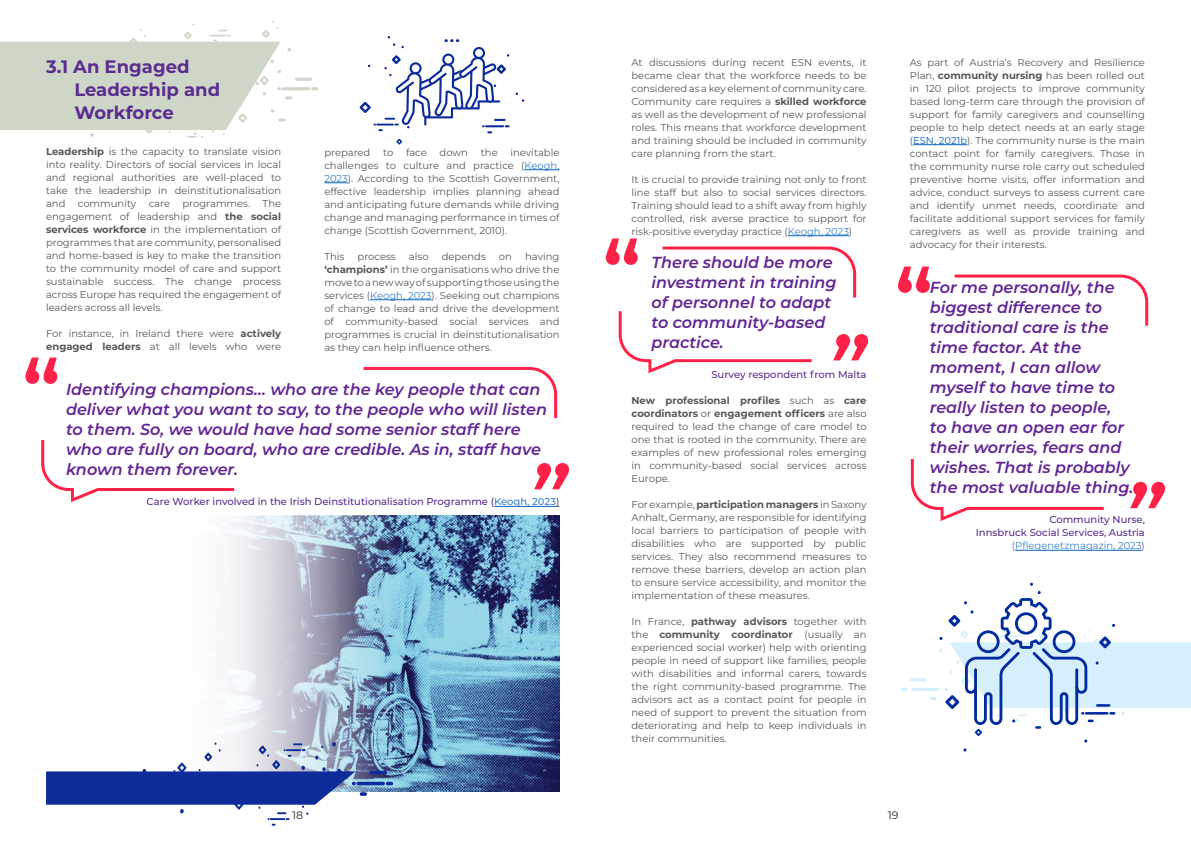
<style>
.page{position:relative;width:1191px;height:842px;background:#fff}
.page>*{position:absolute;margin:0;border:0;box-sizing:border-box;transform-origin:0 0}
.t1{font:600 85px "Montserrat";color:#ff2248}
.t2{font:italic 600 85px "Montserrat";color:#ff2248}
.t3{font:700 18px/23px "Montserrat";color:#5a2c90}
.t4{font:italic 600 16px/20px "Montserrat";color:#622494}
.t5{font:500 11px "Montserrat";color:#575756}
.t6{font:10px/13px "Montserrat";color:#575756;text-align:justify}
.t7{font:500 10px/13px "Montserrat";color:#5a2c90;text-align:right}
.s1{font-weight:700}
.s2{color:#3782cd}
.s3{color:#575756}
.s4{color:#0563c1}
.s5{font-weight:400;color:#7b56a6}
.s6{font-weight:400;color:#3782cd}
</style>
<div class="page">
<img style="left:227px;top:516px;width:332px;height:276px">
<hr style="left:911px;top:688px;width:29px;height:3px;background:#d6effc;border-radius:2px">
<svg style="left:900px;top:688px;width:7px;height:3px"></svg>
<hr style="left:909px;top:678px;width:17px;height:3px;background:#d6effc;border-radius:2px">
<hr style="left:282px;top:87px;width:28px;height:3px;background:#ced6c8;border-radius:2px">
<svg style="left:311px;top:87px;width:7px;height:3px"></svg>
<hr style="left:295px;top:78px;width:17px;height:3px;background:#ced6c8;border-radius:2px">
<svg style="left:0;top:21px;width:292px;height:117px"></svg>
<hr style="left:524px;top:169px;width:35px;height:1px;background:#0563c1">
<svg style="left:324px;top:182px;width:24px;height:1px"></svg>
<hr style="left:370px;top:299px;width:61px;height:1px;background:#0563c1">
<hr style="left:494px;top:506px;width:62px;height:1px;background:#0563c1">
<svg style="left:41px;top:440px;width:194px;height:62px"></svg>
<svg style="left:363px;top:366px;width:195px;height:53px"></svg>
<hr style="left:788px;top:235px;width:61px;height:1px;background:#0563c1">
<hr style="left:913px;top:144px;width:54px;height:1px;background:#0563c1">
<hr style="left:1015px;top:550px;width:126px;height:1px;background:#0563c1">
<svg style="left:910px;top:459px;width:194px;height:62px"></svg>
<svg style="left:954px;top:274px;width:195px;height:52px"></svg>
<svg style="left:618px;top:311px;width:194px;height:63px"></svg>
<svg style="left:662px;top:246px;width:195px;height:52px"></svg>
<svg style="left:515px;top:93px;width:9px;height:9px"></svg>
<svg style="left:359px;top:36px;width:150px;height:97px"></svg>
<svg style="left:396px;top:139px;width:6px;height:6px"></svg>
<hr style="left:356px;top:782px;width:29px;height:3px;background:#0d2b99;border-radius:2px">
<svg style="left:386px;top:782px;width:7px;height:3px"></svg>
<hr style="left:370px;top:771px;width:17px;height:3px;background:#0d2b99;border-radius:2px">
<svg style="left:46px;top:742px;width:321px;height:84px"></svg>
<svg style="left:929px;top:583px;width:262px;height:159px"></svg>
<h2 class="t3" style="left:74px;top:55px;width:147px;text-indent:-28px">3.1 An Engaged<br>Leadership and<br>Workforce</h2>
<p class="t6" style="left:46px;top:145px;width:237px"><span class="s1">Leadership</span> is the capacity to translate vision into reality. Directors of social services in local and regional authorities are well-placed to take the leadership in deinstitutionalisation and community care programmes. The engagement of leadership and <span class="s1">the social services workforce</span> in the implementation of programmes that are community, personalised and home-based is key to make the transition to the community model of care and support sustainable success. The change process across Europe has required the engagement of leaders across all levels.</p>
<p class="t6" style="left:46px;top:327px;width:237px">For instance, in Ireland there were <span class="s1">actively engaged leaders</span> at all levels who were</p>
<p class="t6" style="left:324px;top:145px;width:48px">prepared</p>
<p class="t6" style="left:383px;top:145px;width:12px">to</p>
<p class="t6" style="left:406px;top:145px;width:22px">face</p>
<p class="t6" style="left:439px;top:145px;width:30px">down</p>
<p class="t6" style="left:481px;top:145px;width:18px">the</p>
<p class="t6" style="left:324px;top:145px;width:237px;text-indent:186px">inevitable challenges to culture and practice (<span class="s2">Keogh, 2023</span>). According to the Scottish Government, effective leadership implies planning ahead and anticipating future demands while driving change and managing performance in times of change (Scottish Government, 2010).</p>
<p class="t6" style="left:324px;top:249px;width:22px">This</p>
<p class="t6" style="left:357px;top:249px;width:40px">process</p>
<p class="t6" style="left:409px;top:249px;width:21px">also</p>
<p class="t6" style="left:442px;top:249px;width:46px">depends</p>
<p class="t6" style="left:499px;top:249px;width:15px">on</p>
<p class="t6" style="left:324px;top:249px;width:237px;text-indent:201px">having <span class="s1">‘champions’</span> in the organisations who drive the move to a new way of supporting those using the services (<span class="s2">Keogh, 2023</span>). Seeking out champions of change to lead and drive the development of community-based social services and programmes is crucial in deinstitutionalisation as they can help influence others.</p>
<p class="t4" style="left:66px;top:379px;width:482px">Identifying champions… who are the key people that can deliver what you want to say, to the people who will listen to them. So, we would have had some senior staff here who are fully on board, who are credible. As in, staff have known them forever.</p>
<p class="t7" style="left:147px;top:495px;width:414px">Care Worker involved in the Irish Deinstitutionalisation Programme (<span class="s2">Keogh, 2023</span><span class="s3">)</span></p>
<h1 class="t1" style="left:22px;top:330px;width:40px">“</h1>
<h1 class="t2" style="left:527px;top:436px;width:40px">”</h1>
<p class="t6" style="left:631px;top:55px;width:237px">At discussions during recent ESN events, it became clear that the workforce needs to be considered as a key element of community care.<br>Community care requires a <span class="s1">skilled workforce </span>as well as the development of new professional roles. This means that workforce development and training should be included in community care planning from the start.</p>
<p class="t6" style="left:631px;top:172px;width:237px">It is crucial to provide training not only to front line staff but also to social services directors.<br>Training should lead to a shift away from highly controlled, risk averse practice to support for risk-positive everyday practice (<span class="s2">Keogh, 2023</span>)</p>
<h3 class="t4" style="left:651px;top:251px;width:187px">There should be more investment in training of personnel to adapt to community-based practice.</h3>
<p class="t7" style="left:711px;top:367px;width:157px">Survey respondent from Malta</p>
<p class="t6" style="left:631px;top:393px;width:237px"><span class="s1">New professional profiles</span> such as <span class="s1">care coordinators</span> or <span class="s1">engagement officers</span> are also required to lead the change of care model to one that is rooted in the community. There are examples of new professional roles emerging in community-based social services across Europe.</p>
<p class="t6" style="left:631px;top:497px;width:237px">For example, <span class="s1">participation managers</span> in Saxony Anhalt, Germany, are responsible for identifying local barriers to participation of people with disabilities who are supported by public services. They also recommend measures to remove these barriers, develop an action plan to ensure service accessibility, and monitor the implementation of these measures.</p>
<p class="t6" style="left:631px;top:614px;width:237px">In France, <span class="s1">pathway advisors</span> together with the <span class="s1">community coordinator</span> (usually an experienced social worker) help with orienting people in need of support like families, people with disabilities and informal carers, towards the right community-based programme. The advisors act as a contact point for people in need of support to prevent the situation from deteriorating and help to keep individuals in their communities.</p>
<h1 class="t1" style="left:602px;top:211px;width:40px">“</h1>
<h1 class="t2" style="left:826px;top:307px;width:40px">”</h1>
<p class="t6" style="left:909px;top:55px;width:237px">As part of Austria’s Recovery and Resilience Plan, <span class="s1">community nursing</span> has been rolled out in 120 pilot projects to improve community based long-term care through the provision of support for family caregivers and counselling people to help detect needs at an early stage (<span class="s4">ESN, 2021b</span>). The community nurse is the main contact point for family caregivers. Those in the community nurse role carry out scheduled preventive home visits, offer information and advice, conduct surveys to assess current care and identify unmet needs, coordinate and facilitate additional support services for family caregivers as well as provide training and advocacy for their interests.</p>
<p class="t4" style="left:929px;top:277px;width:205px">For me personally, the biggest difference to traditional care is the time factor. At the moment, I can allow myself to have time to really listen to people,<br>to have an open ear for their worries, fears and wishes. That is probably the most valuable thing.</p>
<p class="t7" style="left:975px;top:513px;width:171px">Community Nurse,<br>Innsbruck Social Services, Austria <span class="s5">(</span><span class="s6">Pflegenetzmagazin, 2023</span><span class="s5">)</span></p>
<h1 class="t1" style="left:894px;top:239px;width:40px">“</h1>
<h1 class="t2" style="left:1123px;top:455px;width:40px">”</h1>
<p class="t5" style="left:292px;top:807px;width:13px">18</p>
<p class="t5" style="left:887px;top:807px;width:12px">19</p>
</div>
